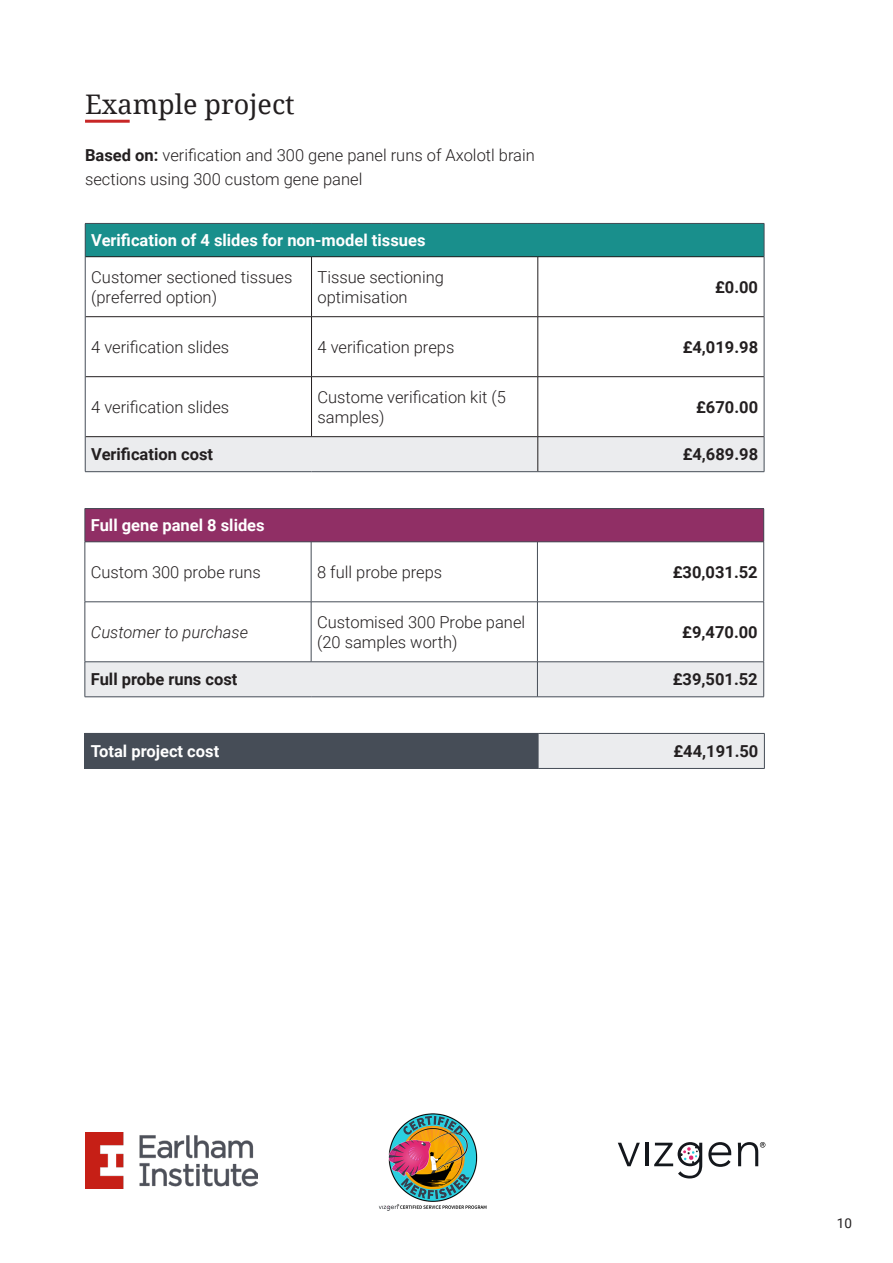
<style>
.page{position:relative;width:893px;height:1263px;background:#fff}
.page>*{position:absolute;margin:0;border:0;box-sizing:border-box;transform-origin:0 0}
.t1{font:27px "Noto Serif";color:#231f20}
.t2{font:300 16.5px/19.8px "Roboto";color:#231f20}
.t3{font:700 16.5px "Roboto";color:#231f20}
.t4{font:700 16.5px "Roboto";color:#fff}
.t5{font:italic 300 16.5px "Roboto";color:#231f20}
.t6{font:13.5px "Roboto";color:#231f20}
.s1{font-weight:700}
</style>
<div class="page">
<img style="left:379px;top:1113px;width:108px;height:98px">
<img style="left:85px;top:1132px;width:172px;height:56px">
<svg style="left:618px;top:1143px;width:22px;height:23px"></svg>
<hr style="left:645px;top:1143px;width:3px;height:23px;background:#14171c">
<svg style="left:708px;top:1142px;width:23px;height:25px"></svg>
<svg style="left:654px;top:1142px;width:48px;height:36px"></svg>
<svg style="left:738px;top:1142px;width:27px;height:24px"></svg>
<div style="left:85px;top:223px;width:679px;height:34px;background:#198f8c"></div>
<div style="left:86px;top:437px;width:678px;height:34px;background:#ebecee"></div>
<hr style="left:311px;top:377px;width:1px;height:59px;background:#231f20">
<hr style="left:538px;top:377px;width:1px;height:59px;background:#231f20">
<hr style="left:311px;top:317px;width:1px;height:59px;background:#231f20">
<hr style="left:538px;top:317px;width:1px;height:59px;background:#231f20">
<hr style="left:85px;top:376px;width:226px;height:1px;background:#231f20">
<hr style="left:311px;top:376px;width:227px;height:1px;background:#231f20">
<hr style="left:538px;top:376px;width:226px;height:1px;background:#231f20">
<hr style="left:85px;top:256px;width:226px;height:1px;background:#231f20">
<hr style="left:311px;top:256px;width:227px;height:1px;background:#231f20">
<hr style="left:311px;top:257px;width:1px;height:59px;background:#231f20">
<hr style="left:538px;top:256px;width:226px;height:1px;background:#231f20">
<hr style="left:538px;top:257px;width:1px;height:59px;background:#231f20">
<hr style="left:85px;top:316px;width:226px;height:1px;background:#231f20">
<hr style="left:311px;top:316px;width:227px;height:1px;background:#231f20">
<hr style="left:538px;top:316px;width:226px;height:1px;background:#231f20">
<hr style="left:85px;top:436px;width:226px;height:1px;background:#231f20">
<hr style="left:311px;top:436px;width:227px;height:1px;background:#231f20">
<hr style="left:538px;top:436px;width:226px;height:1px;background:#231f20">
<hr style="left:538px;top:437px;width:1px;height:34px;background:#231f20">
<hr style="left:85px;top:223px;width:226px;height:1px;background:#464d57">
<hr style="left:85px;top:224px;width:1px;height:33px;background:#464d57">
<hr style="left:311px;top:223px;width:227px;height:1px;background:#464d57">
<hr style="left:538px;top:223px;width:226px;height:1px;background:#464d57">
<hr style="left:764px;top:224px;width:1px;height:33px;background:#464d57">
<hr style="left:85px;top:257px;width:1px;height:60px;background:#464d57">
<hr style="left:764px;top:257px;width:1px;height:60px;background:#464d57">
<hr style="left:85px;top:317px;width:1px;height:60px;background:#464d57">
<hr style="left:764px;top:317px;width:1px;height:60px;background:#464d57">
<hr style="left:85px;top:377px;width:1px;height:60px;background:#464d57">
<hr style="left:764px;top:377px;width:1px;height:60px;background:#464d57">
<hr style="left:85px;top:437px;width:1px;height:34px;background:#464d57">
<hr style="left:764px;top:437px;width:1px;height:34px;background:#464d57">
<hr style="left:85px;top:471px;width:226px;height:1px;background:#464d57">
<hr style="left:311px;top:471px;width:227px;height:1px;background:#464d57">
<hr style="left:538px;top:471px;width:226px;height:1px;background:#464d57">
<div style="left:85px;top:733px;width:453px;height:35px;background:#464d57"></div>
<div style="left:538px;top:733px;width:226px;height:35px;background:#ebecee"></div>
<hr style="left:84px;top:733px;width:454px;height:1px;background:#464d57">
<hr style="left:84px;top:734px;width:1px;height:34px;background:#464d57">
<hr style="left:84px;top:768px;width:454px;height:1px;background:#464d57">
<hr style="left:538px;top:733px;width:227px;height:1px;background:#464d57">
<hr style="left:538px;top:734px;width:1px;height:34px;background:#464d57">
<hr style="left:764px;top:734px;width:1px;height:34px;background:#464d57">
<hr style="left:538px;top:768px;width:227px;height:1px;background:#464d57">
<div style="left:85px;top:508px;width:679px;height:34px;background:#902f65"></div>
<div style="left:86px;top:662px;width:677px;height:34px;background:#ebecee"></div>
<hr style="left:85px;top:541px;width:226px;height:1px;background:#464d57">
<hr style="left:85px;top:601px;width:226px;height:1px;background:#464d57">
<hr style="left:311px;top:601px;width:226px;height:1px;background:#464d57">
<hr style="left:537px;top:601px;width:227px;height:1px;background:#464d57">
<hr style="left:85px;top:661px;width:226px;height:1px;background:#464d57">
<hr style="left:537px;top:661px;width:227px;height:1px;background:#464d57">
<hr style="left:85px;top:508px;width:226px;height:1px;background:#464d57">
<hr style="left:85px;top:509px;width:1px;height:33px;background:#464d57">
<hr style="left:311px;top:508px;width:226px;height:1px;background:#464d57">
<hr style="left:537px;top:508px;width:227px;height:1px;background:#464d57">
<hr style="left:763px;top:509px;width:1px;height:33px;background:#464d57">
<hr style="left:85px;top:542px;width:1px;height:60px;background:#464d57">
<hr style="left:85px;top:602px;width:1px;height:60px;background:#464d57">
<hr style="left:85px;top:662px;width:1px;height:35px;background:#464d57">
<hr style="left:85px;top:696px;width:226px;height:1px;background:#464d57">
<hr style="left:311px;top:696px;width:226px;height:1px;background:#464d57">
<hr style="left:311px;top:541px;width:226px;height:1px;background:#464d57">
<hr style="left:311px;top:542px;width:1px;height:60px;background:#464d57">
<hr style="left:311px;top:602px;width:1px;height:60px;background:#464d57">
<hr style="left:311px;top:661px;width:226px;height:1px;background:#464d57">
<hr style="left:537px;top:541px;width:227px;height:1px;background:#464d57">
<hr style="left:537px;top:542px;width:1px;height:60px;background:#464d57">
<hr style="left:763px;top:542px;width:1px;height:60px;background:#464d57">
<hr style="left:537px;top:602px;width:1px;height:60px;background:#464d57">
<hr style="left:763px;top:602px;width:1px;height:60px;background:#464d57">
<hr style="left:537px;top:662px;width:1px;height:35px;background:#464d57">
<hr style="left:763px;top:662px;width:1px;height:35px;background:#464d57">
<hr style="left:537px;top:696px;width:227px;height:1px;background:#464d57">
<hr style="left:85px;top:120px;width:45px;height:3px;background:#c82626">
<p class="t1" style="left:85px;top:86px;width:211px">Example project</p>
<p class="t2" style="left:85px;top:145px;width:451px"><span class="s1">Based on:</span> verification and 300 gene panel runs of Axolotl brain</p>
<p class="t2" style="left:85px;top:169px;width:279px">sections using 300 custom gene panel</p>
<p class="t4" style="left:91px;top:229px;width:336px">Verification of 4 slides for non-model tissues</p>
<p class="t2" style="left:91px;top:267px;width:203px">Customer sectioned tissues (preferred option)</p>
<p class="t2" style="left:317px;top:267px;width:128px">Tissue sectioning</p>
<p class="t2" style="left:317px;top:286px;width:92px">optimisation</p>
<p class="t3" style="left:715px;top:275px;width:45px">£0.00</p>
<p class="t2" style="left:91px;top:336px;width:140px">4 verification slides</p>
<p class="t2" style="left:317px;top:336px;width:138px">4 verification preps</p>
<p class="t3" style="left:683px;top:335px;width:77px">£4,019.98</p>
<p class="t2" style="left:91px;top:396px;width:140px">4 verification slides</p>
<p class="t2" style="left:317px;top:387px;width:190px">Custome verification kit (5 samples)</p>
<p class="t3" style="left:696px;top:395px;width:63px">£670.00</p>
<p class="t3" style="left:91px;top:443px;width:123px">Verification cost</p>
<p class="t3" style="left:683px;top:443px;width:77px">£4,689.98</p>
<p class="t4" style="left:91px;top:514px;width:175px">Full gene panel 8 slides</p>
<p class="t2" style="left:91px;top:562px;width:172px">Custom 300 probe runs</p>
<p class="t2" style="left:317px;top:562px;width:127px">8 full probe preps</p>
<p class="t3" style="left:673px;top:561px;width:86px">£30,031.52</p>
<p class="t5" style="left:91px;top:620px;width:159px">Customer to purchase</p>
<p class="t2" style="left:317px;top:612px;width:210px">Customised 300 Probe panel (20 samples worth)</p>
<p class="t3" style="left:682px;top:620px;width:77px">£9,470.00</p>
<p class="t3" style="left:91px;top:668px;width:148px">Full probe runs cost</p>
<p class="t3" style="left:673px;top:668px;width:86px">£39,501.52</p>
<p class="t4" style="left:91px;top:740px;width:130px">Total project cost</p>
<p class="t3" style="left:673px;top:740px;width:86px">£44,191.50</p>
<p class="t6" style="left:837px;top:1214px;width:17px">10</p>
</div>
